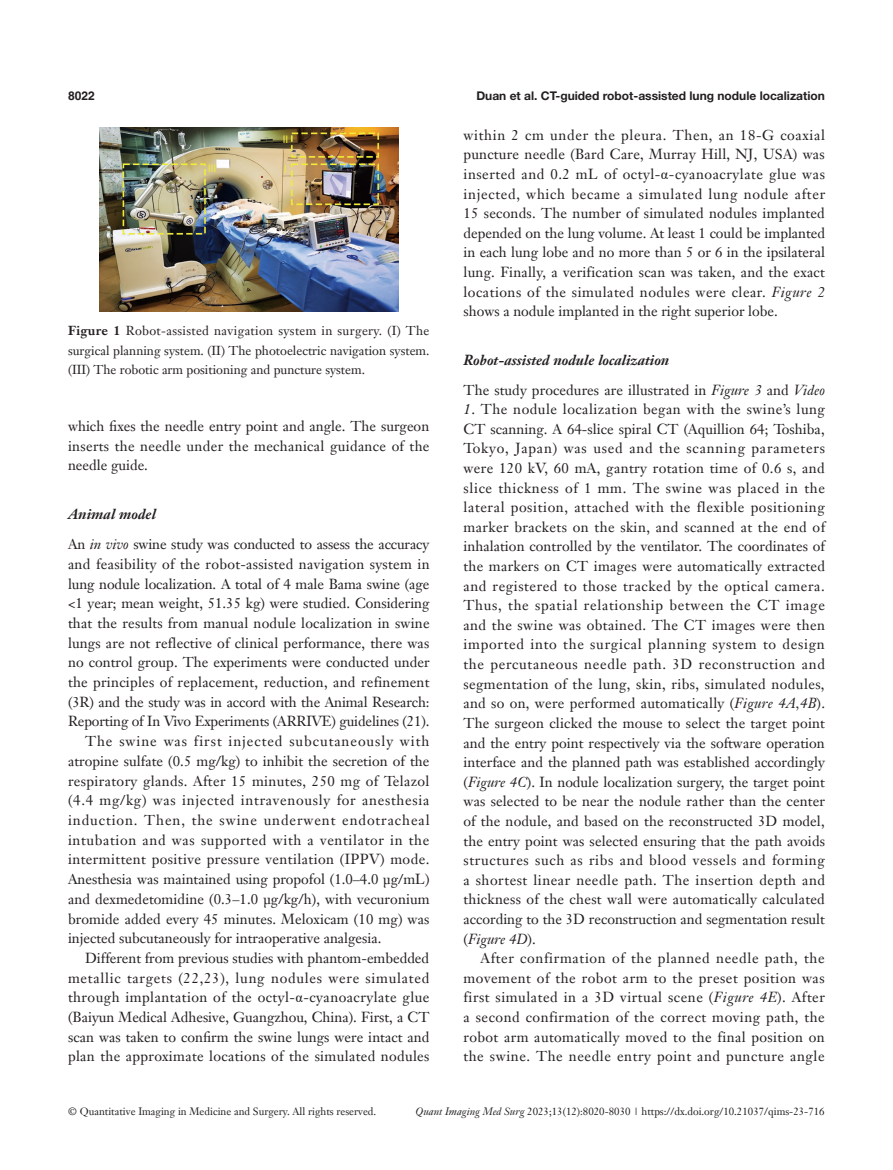
<style>
.page{position:relative;width:893px;height:1170px;background:#fff}
.page>*{position:absolute;margin:0;border:0;box-sizing:border-box;transform-origin:0 0}
.t1{font:14.25px/19.6px "Janson Text LT";letter-spacing:.005em;color:#231f20;text-align:justify}
.t2{font:14.25px "Janson Text LT";letter-spacing:.03em;color:#231f20}
.t3{font:14.25px "Janson Text LT";letter-spacing:.05em;color:#231f20}
.t4{font:14.25px "Janson Text LT";letter-spacing:.065em;color:#231f20}
.t5{font:14.25px "Janson Text LT";letter-spacing:.025em;color:#231f20}
.t6{font:14.25px "Janson Text LT";letter-spacing:.045em;color:#231f20}
.t7{font:12.75px/19.5px "Janson Text LT";color:#231f20;text-align:justify}
.t8{font:700 12px "Helvetica Neue LT Pro";color:#231f20}
.t9{font:700 12px "Helvetica";color:#231f20}
.t10{font:10.5px "Janson Text LT";color:#231f20}
.t11{font:10.5px "Helvetica Neue LT Pro";color:#efea3a}
.s1{font-weight:700}
.s2{font-weight:700;font-style:italic}
.s3{font-style:italic}
.s4{font-family:"Times New Roman"}
</style>
<div class="page">
<img style="left:99px;top:128px;width:299px;height:183px">
<p class="t9" style="left:68px;top:88px;width:28px">8022</p>
<p class="t8" style="left:476px;top:88px;width:350px">Duan et al. CT-guided robot-assisted lung nodule localization</p>
<p class="t11" style="left:208px;top:162px;width:10px">III</p>
<p class="t11" style="left:283px;top:132px;width:7px">II</p>
<p class="t11" style="left:284px;top:162px;width:4px">I</p>
<p class="t7" style="left:68px;top:321px;width:363px"><span class="s1">Figure 1</span> Robot-assisted navigation system in surgery. (I) The surgical planning system. (II) The photoelectric navigation system. (III) The robotic arm positioning and puncture system.</p>
<p class="t1" style="left:68px;top:416px;width:363px">which fixes the needle entry point and angle. The surgeon inserts the needle under the mechanical guidance of the needle guide.</p>
<p class="t1" style="left:68px;top:499px;width:363px;line-height:29.7px"><span class="s2">Animal model<br></span>An <span class="s3">in vivo</span> swine study was conducted to assess the accuracy</p>
<p class="t1" style="left:68px;top:554px;width:363px">and feasibility of the robot-assisted navigation system in</p>
<p class="t1" style="left:68px;top:573px;width:363px">lung nodule localization. A total of 4 male Bama swine (age</p>
<p class="t1" style="left:68px;top:593px;width:363px">&lt;1 year; mean weight, 51.35 kg) were studied. Considering</p>
<p class="t1" style="left:68px;top:613px;width:363px">that the results from manual nodule localization in swine</p>
<p class="t1" style="left:68px;top:632px;width:363px">lungs are not reflective of clinical performance, there was</p>
<p class="t1" style="left:68px;top:652px;width:363px">no control group. The experiments were conducted under</p>
<p class="t1" style="left:68px;top:672px;width:363px">the principles of replacement, reduction, and refinement</p>
<p class="t1" style="left:68px;top:691px;width:363px">(3R) and the study was in accord with the Animal Research:</p>
<p class="t1" style="left:68px;top:711px;width:363px">Reporting of In Vivo Experiments (ARRIVE) guidelines (21).</p>
<p class="t4" style="left:85px;top:732px;width:346px">The swine was first injected subcutaneously with</p>
<p class="t1" style="left:68px;top:751px;width:363px">atropine sulfate (0.5 mg/kg) to inhibit the secretion of the</p>
<p class="t5" style="left:68px;top:771px;width:363px">respiratory glands. After 15 minutes, 250 mg of Telazol</p>
<p class="t3" style="left:68px;top:791px;width:363px">(4.4 mg/kg) was injected intravenously for anesthesia</p>
<p class="t4" style="left:68px;top:811px;width:363px">induction. Then, the swine underwent endotracheal</p>
<p class="t6" style="left:68px;top:830px;width:363px">intubation and was supported with a ventilator in the</p>
<p class="t2" style="left:68px;top:850px;width:363px">intermittent positive pressure ventilation (IPPV) mode.</p>
<p class="t1" style="left:68px;top:869px;width:363px">Anesthesia was maintained using propofol (1.0–4.0 μg/mL)</p>
<p class="t1" style="left:68px;top:888px;width:363px">and dexmedetomidine (0.3–1.0 μg/kg/h), with vecuronium</p>
<p class="t1" style="left:68px;top:908px;width:363px">bromide added every 45 minutes. Meloxicam (10 mg) was</p>
<p class="t1" style="left:68px;top:928px;width:315px">injected subcutaneously for intraoperative analgesia.</p>
<p class="t1" style="left:85px;top:947px;width:346px">Different from previous studies with phantom-embedded</p>
<p class="t3" style="left:68px;top:968px;width:363px">metallic targets (22,23), lung nodules were simulated</p>
<p class="t2" style="left:68px;top:988px;width:363px">through implantation of the octyl-<span class="s4">α</span>-cyanoacrylate glue</p>
<p class="t1" style="left:68px;top:1007px;width:363px">(Baiyun Medical Adhesive, Guangzhou, China). First, a CT</p>
<p class="t1" style="left:68px;top:1026px;width:363px">scan was taken to confirm the swine lungs were intact and</p>
<p class="t1" style="left:68px;top:1046px;width:363px">plan the approximate locations of the simulated nodules</p>
<p class="t1" style="left:463px;top:125px;width:363px">within 2 cm under the pleura. Then, an 18-G coaxial puncture needle (Bard Care, Murray Hill, NJ, USA) was inserted and 0.2 mL of octyl-<span class="s4">α</span>-cyanoacrylate glue was injected, which became a simulated lung nodule after 15 seconds. The number of simulated nodules implanted depended on the lung volume. At least 1 could be implanted in each lung lobe and no more than 5 or 6 in the ipsilateral lung. Finally, a verification scan was taken, and the exact locations of the simulated nodules were clear. <span class="s3">Figure 2 </span>shows a nodule implanted in the right superior lobe.</p>
<p class="t1" style="left:463px;top:345px;width:363px;line-height:29.4px"><span class="s2">Robot-assisted nodule localization<br></span>The study procedures are illustrated in <span class="s3">Figure 3</span> and <span class="s3">Video</span></p>
<p class="t1" style="left:463px;top:399px;width:363px"><span class="s3">1</span>. The nodule localization began with the swine’s lung CT scanning. A 64-slice spiral CT (Aquillion 64; Toshiba, Tokyo, Japan) was used and the scanning parameters were 120 kV, 60 mA, gantry rotation time of 0.6 s, and slice thickness of 1 mm. The swine was placed in the lateral position, attached with the flexible positioning marker brackets on the skin, and scanned at the end of inhalation controlled by the ventilator. The coordinates of the markers on CT images were automatically extracted and registered to those tracked by the optical camera.<br>Thus, the spatial relationship between the CT image and the swine was obtained. The CT images were then imported into the surgical planning system to design the percutaneous needle path. 3D reconstruction and segmentation of the lung, skin, ribs, simulated nodules, and so on, were performed automatically (<span class="s3">Figure 4A,4B</span>).<br>The surgeon clicked the mouse to select the target point and the entry point respectively via the software operation interface and the planned path was established accordingly (<span class="s3">Figure 4C</span>). In nodule localization surgery, the target point was selected to be near the nodule rather than the center of the nodule, and based on the reconstructed 3D model, the entry point was selected ensuring that the path avoids structures such as ribs and blood vessels and forming a shortest linear needle path. The insertion depth and thickness of the chest wall were automatically calculated according to the 3D reconstruction and segmentation result (<span class="s3">Figure 4D</span>).</p>
<p class="t1" style="left:463px;top:948px;width:363px;text-indent:17px">After confirmation of the planned needle path, the movement of the robot arm to the preset position was first simulated in a 3D virtual scene (<span class="s3">Figure 4E</span>). After a second confirmation of the correct moving path, the robot arm automatically moved to the final position on the swine. The needle entry point and puncture angle</p>
<p class="t10" style="left:68px;top:1104px;width:310px">© Quantitative Imaging in Medicine and Surgery. All rights reserved.</p>
<p class="t10" style="left:416px;top:1104px;width:411px"><span class="s3">Quant Imaging Med Surg</span> 2023;13(12):8020-8030 | https://dx.doi.org/10.21037/qims-23-716</p>
</div>
